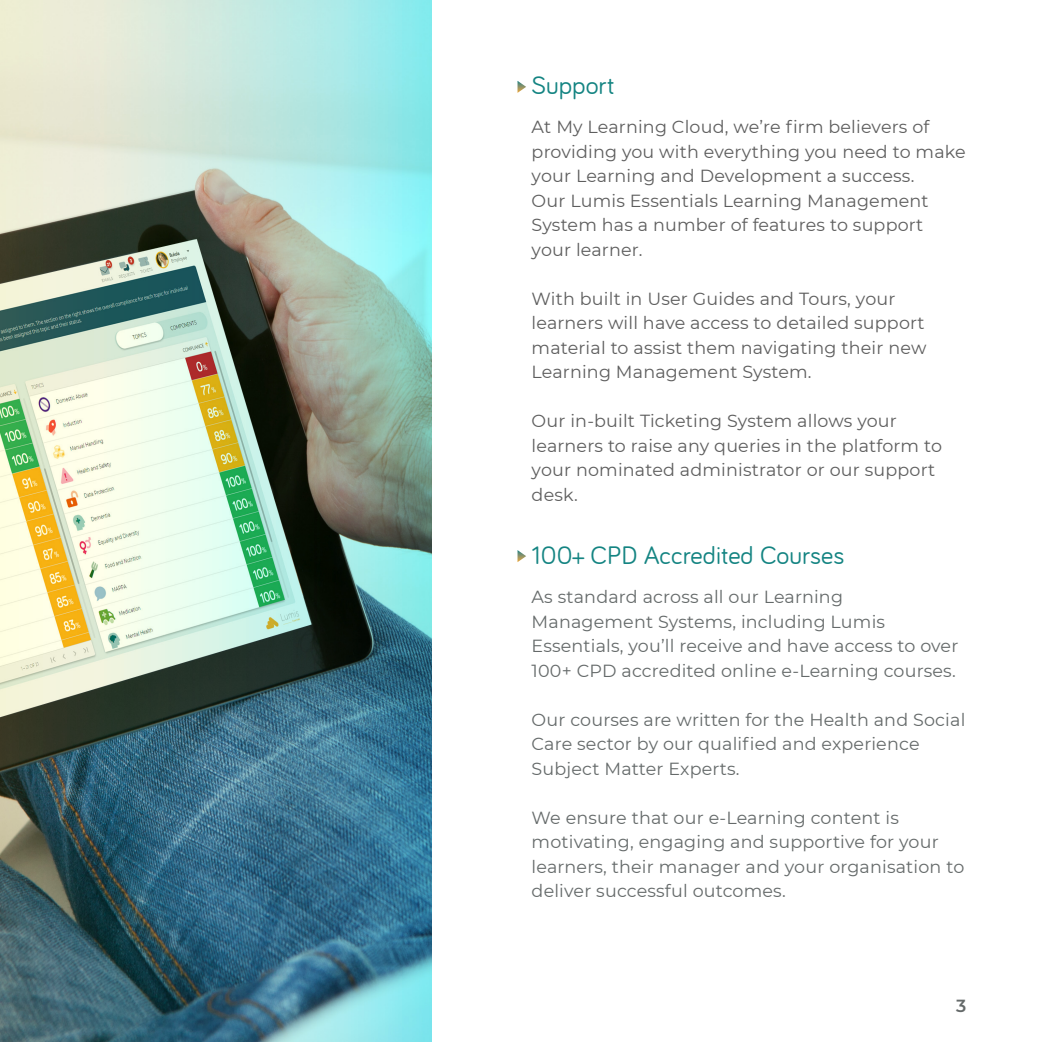
<style>
.page{position:relative;width:1042px;height:1042px;background:#fff}
.page>*{position:absolute;margin:0;border:0;box-sizing:border-box;transform-origin:0 0}
.t1{font:26.25px "Bariol";color:#148482}
.t2{font:17.5px/24.5px "Montserrat";letter-spacing:.01em;color:#5e5e5e}
.t3{font:17.5px/24.5px "Montserrat";letter-spacing:.01em;color:#656a6a}
.t4{font:600 17.5px "Montserrat";color:#656a6a}
</style>
<div class="page">
<svg style="left:517px;top:81px;width:9px;height:12px"></svg>
<svg style="left:517px;top:550px;width:9px;height:12px"></svg>
<img style="left:0;top:0;width:432px;height:1042px">
<p class="t1" style="left:532px;top:70px;width:84px">Support</p>
<p class="t2" style="left:532px;top:114px;width:435px">At My Learning Cloud, we’re firm believers of providing you with everything you need to make your Learning and Development a success.</p>
<p class="t2" style="left:532px;top:188px;width:398px">Our Lumis Essentials Learning Management<br>System has a number of features to support your learner.</p>
<p class="t2" style="left:532px;top:286px;width:396px">With built in User Guides and Tours, your learners will have access to detailed support material to assist them navigating their new Learning Management System.</p>
<p class="t2" style="left:532px;top:408px;width:412px">Our in-built Ticketing System allows your learners to raise any queries in the platform to your nominated administrator or our support desk.</p>
<p class="t1" style="left:532px;top:540px;width:314px">100+ CPD Accredited Courses</p>
<p class="t3" style="left:532px;top:584px;width:428px">As standard across all our Learning Management Systems, including Lumis Essentials, you’ll receive and have access to over 100+ CPD accredited online e-Learning courses.</p>
<p class="t3" style="left:532px;top:707px;width:435px">Our courses are written for the Health and Social<br>Care sector by our qualified and experience<br>Subject Matter Experts.</p>
<p class="t3" style="left:532px;top:805px;width:434px">We ensure that our e-Learning content is motivating, engaging and supportive for your learners, their manager and your organisation to deliver successful outcomes.</p>
<p class="t4" style="left:956px;top:993px;width:12px">3</p>
</div>
